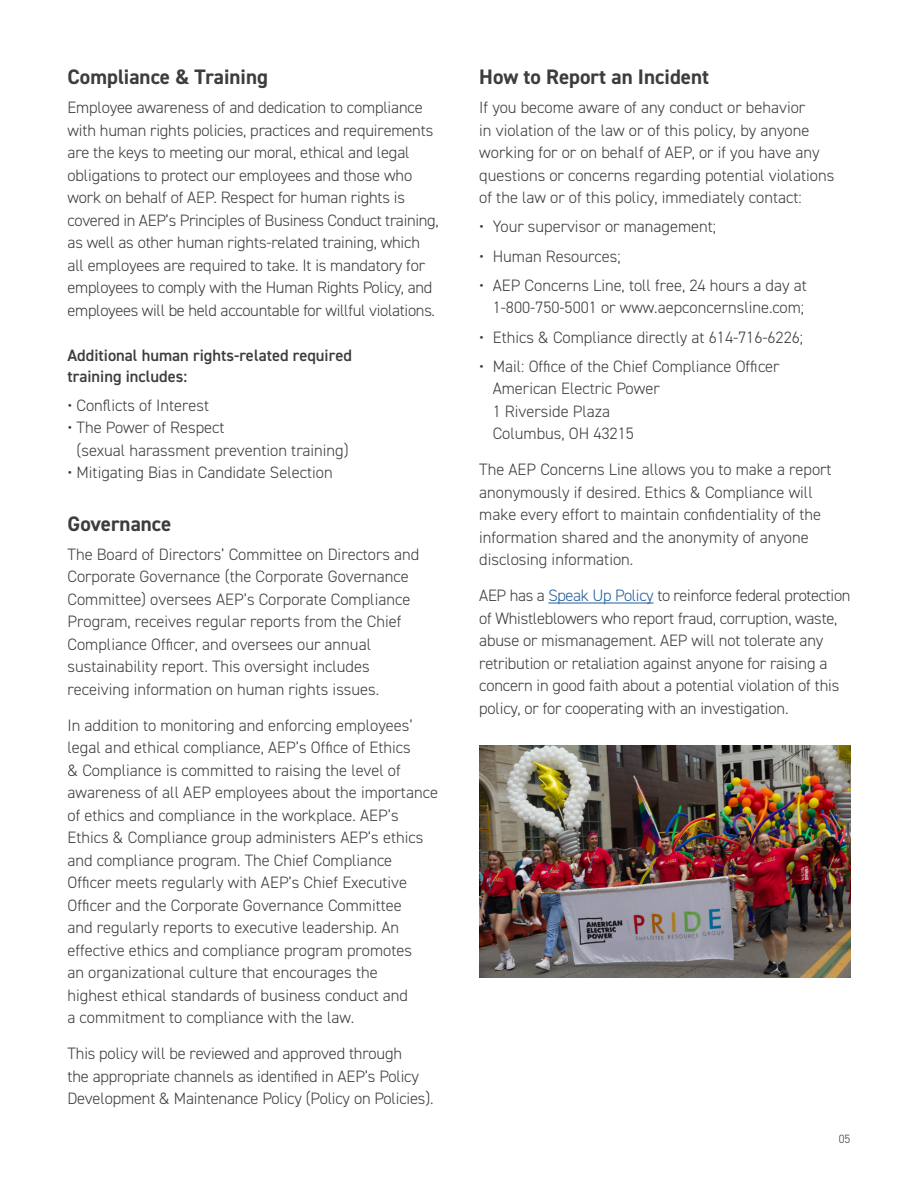
<style>
.page{position:relative;width:918px;height:1188px;background:#fff}
.page>*{position:absolute;margin:0;border:0;box-sizing:border-box;transform-origin:0 0}
.t1{font:700 21px "DIN2014";color:#3b3d3e}
.t2{font:300 16.5px/22.5px "DIN2014";color:#3b3d3e}
.t3{font:600 16.5px/21px "DIN2014";color:#3b3d3e}
.t4{font:300 12px "DIN2014";color:#3b3d3e}
.s1{color:#215e9e}
</style>
<div class="page">
<hr style="left:548px;top:603px;width:106px;height:1px;background:#215e9e">
<img style="left:479px;top:746px;width:371px;height:231px">
<p class="t1" style="left:68px;top:63px;width:202px">Compliance &amp; Training</p>
<p class="t2" style="left:68px;top:96px;width:373px">Employee awareness of and dedication to compliance with human rights policies, practices and requirements are the keys to meeting our moral, ethical and legal obligations to protect our employees and those who work on behalf of AEP. Respect for human rights is covered in AEP’s Principles of Business Conduct training, as well as other human rights-related training, which all employees are required to take. It is mandatory for employees to comply with the Human Rights Policy, and employees will be held accountable for willful violations.</p>
<p class="t3" style="left:68px;top:344px;width:286px">Additional human rights-related required training includes:</p>
<p class="t2" style="left:68px;top:394px;width:143px">• Conflicts of Interest</p>
<p class="t2" style="left:77px;top:417px;width:274px;text-indent:-9px">• The Power of Respect<br>(sexual harassment prevention training)</p>
<p class="t2" style="left:68px;top:462px;width:267px">• Mitigating Bias in Candidate Selection</p>
<p class="t1" style="left:68px;top:509px;width:105px">Governance</p>
<p class="t2" style="left:68px;top:543px;width:353px">The Board of Directors’ Committee on Directors and Corporate Governance (the Corporate Governance Committee) oversees AEP’s Corporate Compliance Program, receives regular reports from the Chief Compliance Officer, and oversees our annual sustainability report. This oversight includes receiving information on human rights issues.</p>
<p class="t2" style="left:68px;top:714px;width:372px">In addition to monitoring and enforcing employees’ legal and ethical compliance, AEP’s Office of Ethics<br>&amp; Compliance is committed to raising the level of awareness of all AEP employees about the importance of ethics and compliance in the workplace. AEP’s Ethics &amp; Compliance group administers AEP’s ethics and compliance program. The Chief Compliance Officer meets regularly with AEP’s Chief Executive Officer and the Corporate Governance Committee<br>and regularly reports to executive leadership. An effective ethics and compliance program promotes<br>an organizational culture that encourages the<br>highest ethical standards of business conduct and<br>a commitment to compliance with the law.</p>
<p class="t2" style="left:68px;top:1043px;width:368px">This policy will be reviewed and approved through<br>the appropriate channels as identified in AEP’s Policy<br>Development &amp; Maintenance Policy (Policy on Policies).</p>
<p class="t1" style="left:479px;top:63px;width:231px">How to Report an Incident</p>
<p class="t2" style="left:479px;top:96px;width:357px">If you become aware of any conduct or behavior<br>in violation of the law or of this policy, by anyone working for or on behalf of AEP, or if you have any questions or concerns regarding potential violations of the law or of this policy, immediately contact:</p>
<p class="t2" style="left:479px;top:216px;width:238px">• Your supervisor or management;</p>
<p class="t2" style="left:479px;top:245px;width:143px">• Human Resources;</p>
<p class="t2" style="left:479px;top:274px;width:329px;text-align:right">• AEP Concerns Line, toll free, 24 hours a day at<br>1-800-750-5001 or www.aepconcernsline.com;</p>
<p class="t2" style="left:479px;top:326px;width:325px">• Ethics &amp; Compliance directly at 614-716-6226;</p>
<p class="t2" style="left:493px;top:355px;width:288px;text-indent:-13px">• Mail: Office of the Chief Compliance Officer<br>American Electric Power<br>1 Riverside Plaza<br>Columbus, OH 43215</p>
<p class="t2" style="left:479px;top:459px;width:354px">The AEP Concerns Line allows you to make a report anonymously if desired. Ethics &amp; Compliance will make every effort to maintain confidentiality of the information shared and the anonymity of anyone disclosing information.</p>
<p class="t2" style="left:479px;top:585px;width:373px">AEP has a <span class="s1">Speak Up Policy</span> to reinforce federal protection of Whistleblowers who report fraud, corruption, waste, abuse or mismanagement. AEP will not tolerate any retribution or retaliation against anyone for raising a concern in good faith about a potential violation of this policy, or for cooperating with an investigation.</p>
<p class="t4" style="left:839px;top:1132px;width:13px">05</p>
</div>
